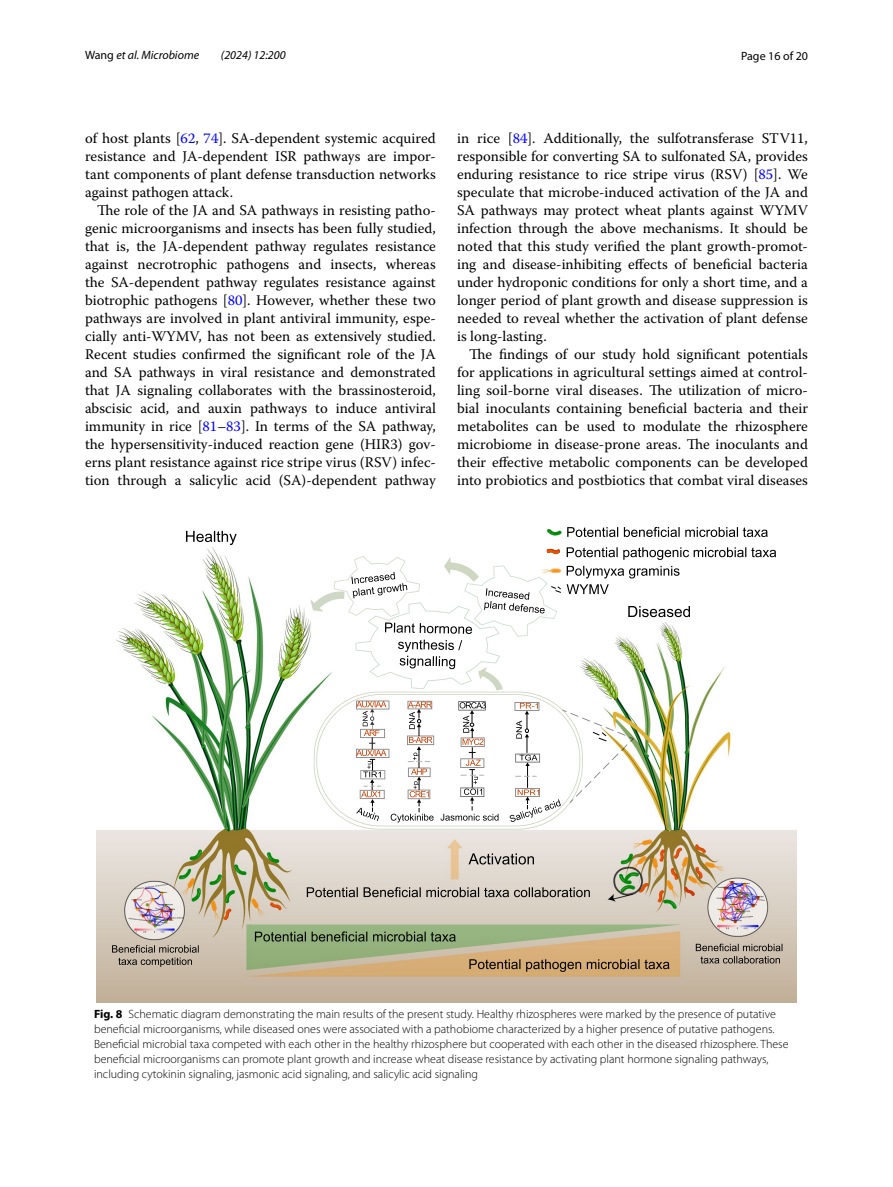
<style>
.page{position:relative;width:893px;height:1187px;background:#fff}
.page>*{position:absolute;margin:0;border:0;box-sizing:border-box;transform-origin:0 0}
.t1{font:14.7px/18px "Warnock Pro";color:#000;text-align:justify}
.t2{font:300 12px/15px "Myriad Pro";color:#000}
.t3{font:italic 12px "Myriad Pro";color:#000}
.t4{font:12px "Myriad Pro";color:#000}
.s1{font-style:normal}
.s2{color:#00f}
.s3{font-weight:700}
</style>
<div class="page">
<img style="left:96px;top:547px;width:701px;height:455px">
<svg style="left:307px;top:887px;width:51px;height:10px"></svg>
<svg style="left:364px;top:887px;width:226px;height:10px;background:#9b958d"></svg>
<svg style="left:255px;top:931px;width:201px;height:10px;background:#6c815c"></svg>
<svg style="left:469px;top:959px;width:200px;height:12px;background:#a08158"></svg>
<svg style="left:186px;top:531px;width:51px;height:14px"></svg>
<svg style="left:547px;top:527px;width:221px;height:10px"></svg>
<svg style="left:608px;top:893px;width:8px;height:8px"></svg>
<svg style="left:468px;top:853px;width:66px;height:11px"></svg>
<img style="left:128px;top:883px;width:56px;height:42px">
<svg style="left:737px;top:927px;width:10px;height:2px"></svg>
<img style="left:717px;top:881px;width:48px;height:40px">
<svg style="left:112px;top:945px;width:87px;height:21px;background:#a3988b"></svg>
<svg style="left:696px;top:943px;width:86px;height:20px;background:#a1978a"></svg>
<svg style="left:309px;top:547px;width:467px;height:282px"></svg>
<p class="t3" style="left:85px;top:48px;width:116px"><span class="s1">Wang</span> et al. Microbiome</p>
<p class="t3" style="left:221px;top:48px;width:66px">(2024) 12:200</p>
<p class="t4" style="left:741px;top:48px;width:68px">Page 16 of 20</p>
<p class="t1" style="left:85px;top:128px;width:352px">of host plants [<span class="s2">62</span>, <span class="s2">74</span>]. SA-dependent systemic acquired resistance and JA-dependent ISR pathways are impor&shy;tant components of plant defense transduction networks against pathogen attack.</p>
<p class="t1" style="left:85px;top:200px;width:352px;text-indent:12px">The role of the JA and SA pathways in resisting patho&shy;genic microorganisms and insects has been fully studied, that is, the JA-dependent pathway regulates resistance against necrotrophic pathogens and insects, whereas the SA-dependent pathway regulates resistance against biotrophic pathogens [<span class="s2">80</span>]. However, whether these two pathways are involved in plant antiviral immunity, espe&shy;cially anti-WYMV, has not been as extensively studied.<br>Recent studies confirmed the significant role of the JA and SA pathways in viral resistance and demonstrated that JA signaling collaborates with the brassinosteroid, abscisic acid, and auxin pathways to induce antiviral immunity in rice [<span class="s2">81</span>–<span class="s2">83</span>]. In terms of the SA pathway, the hypersensitivity-induced reaction gene (HIR3) gov&shy;erns plant resistance against rice stripe virus (RSV) infec&shy;tion through a salicylic acid (SA)-dependent pathway</p>
<p class="t1" style="left:457px;top:128px;width:352px">in rice [<span class="s2">84</span>]. Additionally, the sulfotransferase STV11, responsible for converting SA to sulfonated SA, provides enduring resistance to rice stripe virus (RSV) [<span class="s2">85</span>]. We speculate that microbe-induced activation of the JA and SA pathways may protect wheat plants against WYMV infection through the above mechanisms. It should be noted that this study verified the plant growth-promot&shy;ing and disease-inhibiting effects of beneficial bacteria under hydroponic conditions for only a short time, and a longer period of plant growth and disease suppression is needed to reveal whether the activation of plant defense is long-lasting.</p>
<p class="t1" style="left:457px;top:344px;width:352px;text-indent:12px">The findings of our study hold significant potentials for applications in agricultural settings aimed at control&shy;ling soil-borne viral diseases. The utilization of micro&shy;bial inoculants containing beneficial bacteria and their metabolites can be used to modulate the rhizosphere microbiome in disease-prone areas. The inoculants and their effective metabolic components can be developed into probiotics and postbiotics that combat viral diseases</p>
<p class="t2" style="left:94px;top:1006px;width:696px"><span class="s3">Fig. 8</span> Schematic diagram demonstrating the main results of the present study. Healthy rhizospheres were marked by the presence of putative beneficial microorganisms, while diseased ones were associated with a pathobiome characterized by a higher presence of putative pathogens.<br>Beneficial microbial taxa competed with each other in the healthy rhizosphere but cooperated with each other in the diseased rhizosphere. These beneficial microorganisms can promote plant growth and increase wheat disease resistance by activating plant hormone signaling pathways, including cytokinin signaling, jasmonic acid signaling, and salicylic acid signaling</p>
</div>
